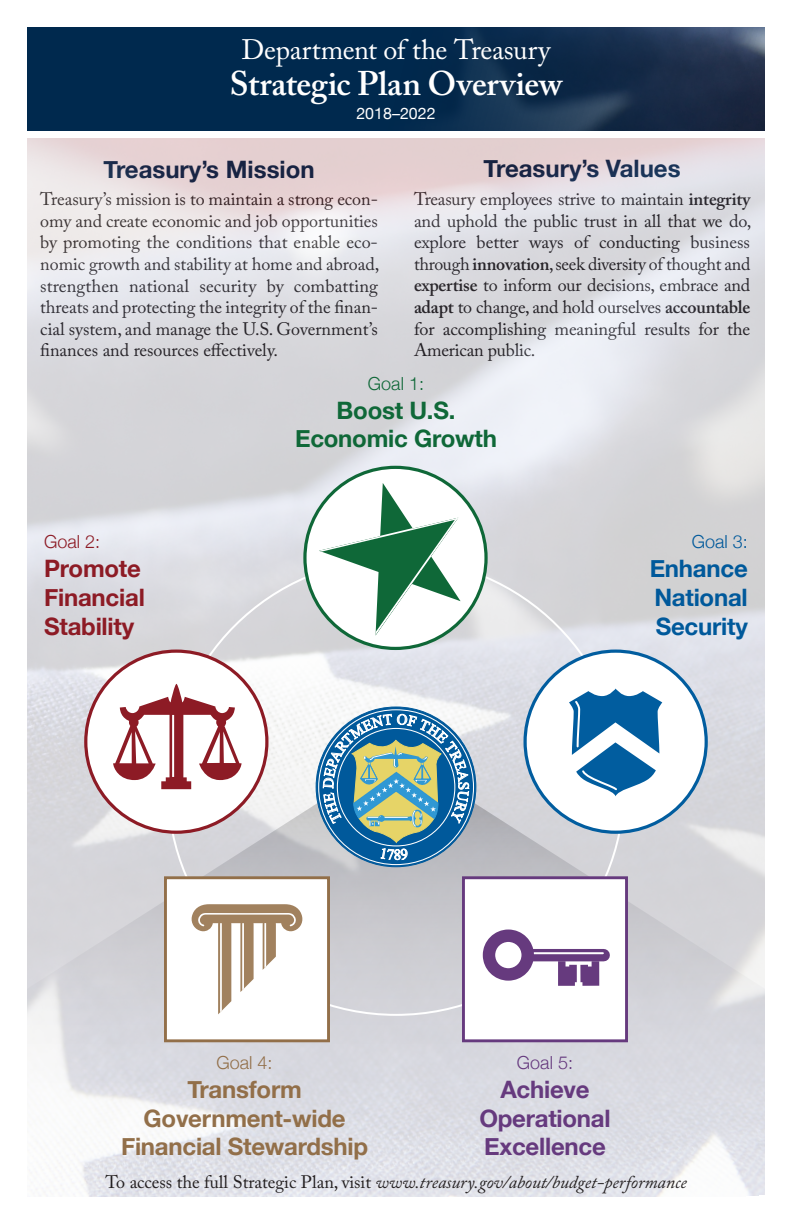
<style>
.page{position:relative;width:792px;height:1224px;background:#fff}
.page>*{position:absolute;margin:0;border:0;box-sizing:border-box;transform-origin:0 0}
.t1{font:600 34px "Adobe Caslon Pro";letter-spacing:-.005em;color:#fff}
.t2{font:28px "Adobe Caslon Pro";letter-spacing:-.01em;color:#fff}
.Overview_Goal_Name{font:700 24px/28.8px "Helvetica Neue";letter-spacing:-.01em;color:#926f49;text-align:center}
.Goal{font:700 24px "Helvetica Neue";color:#00294e}
.Overview_Goal_Name-2{font:700 24px/28.8px "Helvetica Neue";letter-spacing:-.01em;color:#663a7e;text-align:center}
.Overview_Goal_Name-3{font:700 24px/28.8px "Helvetica Neue";letter-spacing:-.01em;color:#8d1b25}
.Overview_Goal_Name-4{font:700 24px/28.8px "Helvetica Neue";letter-spacing:-.01em;color:#0f6838;text-align:center}
.Overview_Goal_Name-5{font:700 24px/28.8px "Helvetica Neue";letter-spacing:-.01em;color:#00599b;text-align:justify}
.Body{font:18px/21.6px "Adobe Caslon Pro";letter-spacing:-.005em;color:#231f20;text-align:justify}
.Body-2{font:italic 18px "Adobe Caslon Pro";color:#231f20}
.Overview_Goal{font:300 18px "Helvetica Neue";color:#0f6838}
.Overview_Goal-2{font:300 18px "Helvetica Neue";color:#926f49}
.Overview_Goal-3{font:300 18px "Helvetica Neue";color:#663a7e}
.Overview_Goal-4{font:300 18px "Helvetica Neue";color:#00599b}
.Overview_Goal-5{font:300 18px "Helvetica Neue";color:#8d1b25}
.t3{font:16px "Helvetica Neue";color:#fff}
.s1{font-weight:600}
.s2{font-style:normal}
</style>
<div class="page">
<div style="left:27px;top:27px;width:738px;height:104px;background:#00294e"></div>
<img style="left:446px;top:27px;width:319px;height:104px">
<img style="left:27px;top:138px;width:738px;height:1059px">
<div style="left:164px;top:876px;width:166px;height:166px;background:#fff;border:3px solid #926f49"></div>
<svg style="left:191px;top:904px;width:112px;height:110px"></svg>
<div style="left:462px;top:876px;width:166px;height:166px;background:#fff;border:3px solid #663a7e"></div>
<div style="left:533px;top:949px;width:71px;height:12px;background:#663a7e"></div>
<svg style="left:558px;top:961px;width:41px;height:25px"></svg>
<hr style="left:534px;top:952px;width:69px;height:2px;background:#fff">
<div style="left:483px;top:930px;width:51px;height:51px;border:12px solid #663a7e;border-radius:50%"></div>
<div style="left:525px;top:651px;width:181px;height:181px;background:#fff;border-radius:50%"></div>
<div style="left:86px;top:651px;width:181px;height:181px;background:#fff;border-radius:50%"></div>
<svg style="left:569px;top:689px;width:93px;height:107px"></svg>
<svg style="left:113px;top:684px;width:129px;height:105px"></svg>
<hr style="left:172px;top:715px;width:2px;height:62px;background:#fff">
<svg style="left:305px;top:467px;width:181px;height:181px"></svg>
<svg style="left:319px;top:483px;width:142px;height:153px"></svg>
<svg style="left:318px;top:709px;width:157px;height:157px;background:#6294a7"></svg>
<p class="t2" style="left:242px;top:33px;width:310px">Department of the Treasury</p>
<p class="t1" style="left:230px;top:64px;width:334px">Strategic Plan Overview</p>
<p class="t3" style="left:356px;top:102px;width:81px">2018–2022</p>
<p class="Goal" style="left:484px;top:150px;width:198px">Treasury’s Values</p>
<p class="Body" style="left:414px;top:188px;width:339px">Treasury employees strive to maintain <span class="s1">integrity </span>and uphold the public trust in all that we do, explore better ways of conducting business through <span class="s1">innovation</span>, seek diversity of thought and <span class="s1">expertise</span> to inform our decisions, embrace and <span class="s1">adapt</span> to change, and hold ourselves <span class="s1">accountable </span>for accomplishing meaningful results for the American public.</p>
<p class="Goal" style="left:104px;top:150px;width:213px">Treasury’s Mission</p>
<p class="Body" style="left:40px;top:188px;width:340px">Treasury’s mission is to maintain a strong econ&shy;omy and create economic and job opportunities by promoting the conditions that enable eco&shy;nomic growth and stability at home and abroad, strengthen national security by combatting threats and protecting the integrity of the finan&shy;cial system, and manage the U.S. Government’s finances and resources effectively.</p>
<p class="Overview_Goal" style="left:368px;top:369px;width:58px">Goal 1:</p>
<p class="Overview_Goal_Name-4" style="left:295px;top:396px;width:203px">Boost U.S.<br>Economic Growth</p>
<p class="Overview_Goal-5" style="left:44px;top:528px;width:58px">Goal 2:</p>
<p class="Overview_Goal_Name-3" style="left:44px;top:555px;width:102px">Promote<br>Financial<br>Stability</p>
<p class="Overview_Goal-4" style="left:692px;top:528px;width:58px">Goal 3:</p>
<p class="Overview_Goal_Name-5" style="left:650px;top:555px;width:100px">Enhance National Security</p>
<p class="Overview_Goal-2" style="left:217px;top:1048px;width:58px">Goal 4:</p>
<p class="Overview_Goal_Name" style="left:121px;top:1075px;width:249px">Transform<br>Government-wide<br>Financial Stewardship</p>
<p class="Overview_Goal-3" style="left:517px;top:1048px;width:58px">Goal 5:</p>
<p class="Overview_Goal_Name-2" style="left:479px;top:1075px;width:133px">Achieve<br>Operational<br>Excellence</p>
<p class="Body-2" style="left:105px;top:1171px;width:583px"><span class="s2">To access the full Strategic Plan, visit</span> www.treasury.gov/about/budget-performance</p>
</div>
